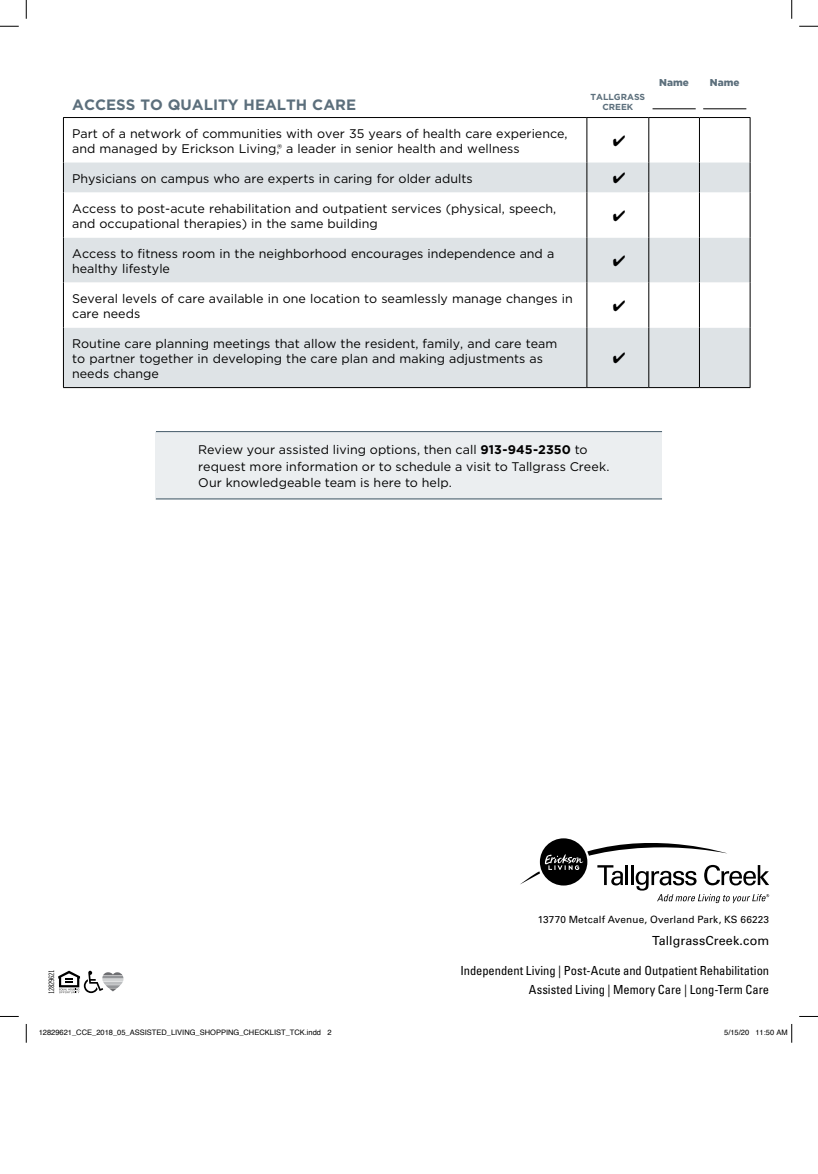
<style>
.page{position:relative;width:818px;height:1174px;background:#fff}
.page>*{position:absolute;margin:0;border:0;box-sizing:border-box;transform-origin:0 0}
.t1{font:700 15px "Gotham";color:#5c6f7c}
.t2{font:12.5px/15px "Gotham";color:#000}
.t3{font:condensed 12.5px/18.8px "Univers LT Std";color:#000;text-align:right}
.t4{font:12.5px "Univers LT Std";letter-spacing:.01em;color:#000}
.t5{font:10px "Univers LT Std";letter-spacing:.015em;color:#000}
.t6{font:900 10px "Gotham";color:#5c6f7c}
.t7{font:700 8.75px/10px "Gotham";color:#5c6f7c;text-align:center}
.t8{font:7.5px "Helvetica";color:#000}
.t9{font:7.5px "Trade Gothic LT Std Cn 18";letter-spacing:-.035em;color:#000}
.s1{font-weight:700}
</style>
<div class="page">
<div style="left:64px;top:163px;width:685px;height:224px;background:#dee3e6"></div>
<svg style="left:64px;top:193px;width:685px;height:135px"></svg>
<hr style="left:699px;top:118px;width:1px;height:45px;background:#000">
<hr style="left:699px;top:163px;width:1px;height:30px;background:#000">
<hr style="left:699px;top:193px;width:1px;height:45px;background:#000">
<hr style="left:699px;top:238px;width:1px;height:45px;background:#000">
<hr style="left:699px;top:283px;width:1px;height:45px;background:#000">
<hr style="left:699px;top:328px;width:1px;height:59px;background:#000">
<hr style="left:586px;top:118px;width:1px;height:45px;background:#000">
<hr style="left:648px;top:118px;width:1px;height:45px;background:#000">
<hr style="left:586px;top:163px;width:1px;height:30px;background:#000">
<hr style="left:648px;top:163px;width:1px;height:30px;background:#000">
<hr style="left:586px;top:193px;width:1px;height:45px;background:#000">
<hr style="left:648px;top:193px;width:1px;height:45px;background:#000">
<hr style="left:586px;top:238px;width:1px;height:45px;background:#000">
<hr style="left:648px;top:238px;width:1px;height:45px;background:#000">
<hr style="left:586px;top:283px;width:1px;height:45px;background:#000">
<hr style="left:648px;top:283px;width:1px;height:45px;background:#000">
<hr style="left:586px;top:328px;width:1px;height:59px;background:#000">
<hr style="left:648px;top:328px;width:1px;height:59px;background:#000">
<hr style="left:63px;top:118px;width:1px;height:45px;background:#000">
<hr style="left:749px;top:118px;width:1px;height:45px;background:#000">
<hr style="left:63px;top:163px;width:1px;height:30px;background:#000">
<hr style="left:749px;top:163px;width:1px;height:30px;background:#000">
<hr style="left:63px;top:193px;width:1px;height:45px;background:#000">
<hr style="left:749px;top:193px;width:1px;height:45px;background:#000">
<hr style="left:63px;top:238px;width:1px;height:45px;background:#000">
<hr style="left:749px;top:238px;width:1px;height:45px;background:#000">
<hr style="left:63px;top:283px;width:1px;height:45px;background:#000">
<hr style="left:749px;top:283px;width:1px;height:45px;background:#000">
<hr style="left:63px;top:328px;width:1px;height:59px;background:#000">
<hr style="left:749px;top:328px;width:1px;height:59px;background:#000">
<hr style="left:63px;top:387px;width:524px;height:1px;background:#000">
<hr style="left:587px;top:387px;width:61px;height:1px;background:#000">
<hr style="left:648px;top:387px;width:51px;height:1px;background:#000">
<hr style="left:699px;top:387px;width:51px;height:1px;background:#000">
<hr style="left:63px;top:117px;width:524px;height:1px;background:#000">
<hr style="left:587px;top:117px;width:61px;height:1px;background:#000">
<hr style="left:648px;top:117px;width:51px;height:1px;background:#000">
<hr style="left:699px;top:117px;width:51px;height:1px;background:#000">
<hr style="left:652px;top:109px;width:43px;height:1px;background:#000">
<hr style="left:703px;top:109px;width:43px;height:1px;background:#000">
<div style="left:156px;top:432px;width:506px;height:67px;background:#ebeef0"></div>
<hr style="left:156px;top:499px;width:506px;height:1px;background:#425968">
<hr style="left:156px;top:431px;width:506px;height:1px;background:#425968">
<svg style="left:520px;top:838px;width:249px;height:65px"></svg>
<svg style="left:58px;top:970px;width:65px;height:23px"></svg>
<svg style="left:0;top:25px;width:19px;height:2px"></svg>
<svg style="left:799px;top:25px;width:19px;height:2px"></svg>
<svg style="left:0;top:1016px;width:19px;height:1px"></svg>
<svg style="left:799px;top:1016px;width:19px;height:1px"></svg>
<svg style="left:25px;top:0;width:2px;height:19px"></svg>
<svg style="left:25px;top:1024px;width:2px;height:18px"></svg>
<svg style="left:791px;top:0;width:1px;height:19px"></svg>
<svg style="left:791px;top:1024px;width:1px;height:18px"></svg>
<svg style="left:613px;top:172px;width:12px;height:11px"></svg>
<svg style="left:613px;top:210px;width:12px;height:11px"></svg>
<svg style="left:613px;top:255px;width:12px;height:11px"></svg>
<svg style="left:613px;top:300px;width:12px;height:11px"></svg>
<svg style="left:613px;top:352px;width:12px;height:11px"></svg>
<p class="t1" style="left:72px;top:95px;width:285px">ACCESS TO QUALITY HEALTH CARE</p>
<p class="t7" style="left:590px;top:92px;width:56px">TALLGRASS<br>CREEK</p>
<p class="t2" style="left:72px;top:125px;width:497px">Part of a network of communities with over 35 years of health care experience, and managed by Erickson Living,® a leader in senior health and wellness</p>
<p class="t2" style="left:72px;top:170px;width:402px">Physicians on campus who are experts in caring for older adults</p>
<p class="t2" style="left:72px;top:200px;width:485px">Access to post-acute rehabilitation and outpatient services (physical, speech, and occupational therapies) in the same building</p>
<p class="t2" style="left:72px;top:245px;width:483px">Access to fitness room in the neighborhood encourages independence and a healthy lifestyle</p>
<p class="t2" style="left:72px;top:290px;width:502px">Several levels of care available in one location to seamlessly manage changes in care needs</p>
<p class="t2" style="left:72px;top:335px;width:486px">Routine care planning meetings that allow the resident, family, and care team to partner together in developing the care plan and making adjustments as needs change</p>
<p class="t6" style="left:659px;top:76px;width:31px">Name</p>
<p class="t6" style="left:710px;top:76px;width:31px">Name</p>
<p class="t2" style="left:198px;top:441px;width:413px;line-height:16.2px">Review your assisted living options, then call <span class="s1">913-945-2350</span> to request more information or to schedule a visit to Tallgrass Creek.<br>Our knowledgeable team is here to help.</p>
<p class="t5" style="left:538px;top:913px;width:233px">13770 Metcalf Avenue, Overland Park, KS 66223</p>
<p class="t4" style="left:652px;top:933px;width:118px">TallgrassCreek.com</p>
<p class="t3" style="left:460px;top:961px;width:310px">Independent Living | Post-Acute and Outpatient Rehabilitation<br>Assisted Living | Memory Care | Long-Term Care</p>
<p class="t9" style="left:47px;top:994px;width:26px;rotate:-90deg">12829621</p>
<p class="t8" style="left:39px;top:1027px;width:294px">12829621_CCE_2018_05_ASSISTED_LIVING_SHOPPING_CHECKLIST_TCK.indd 2</p>
<p class="t8" style="left:724px;top:1027px;width:65px">5/15/20 11:50 AM</p>
</div>
